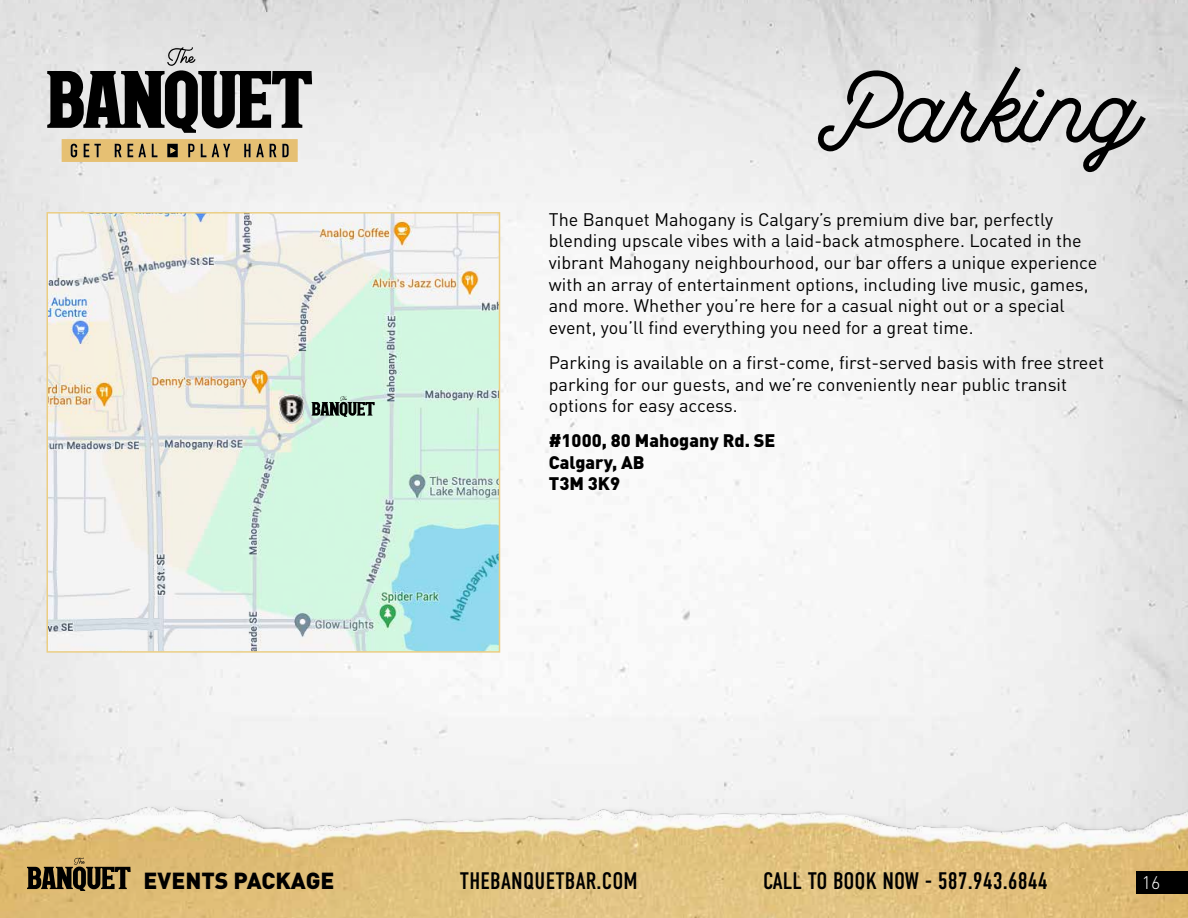
<style>
.page{position:relative;width:1188px;height:918px;background:#fff}
.page>*{position:absolute;margin:0;border:0;box-sizing:border-box;transform-origin:0 0}
.t1{font:106.8px "Madgue Script";color:#000}
.t2{font:23.85px "DIN Condensed";color:#000}
.t3{font:900 22.95px "DIN Pro";color:#000}
.t4{font:18px/21.6px "DIN Pro";color:#000}
.t5{font:900 18px/21.6px "DIN Pro";color:#000}
.t6{font:300 18px "DIN Pro";color:#fff}
</style>
<div class="page">
<svg style="left:47px;top:47px;width:265px;height:86px;background:#7e7e7e"></svg>
<svg style="left:62px;top:139px;width:236px;height:23px;background:#c2a365"></svg>
<img style="left:0;top:803px;width:1188px;height:115px">
<svg style="left:27px;top:858px;width:104px;height:33px;background:#78653e"></svg>
<div style="left:1137px;top:871px;width:51px;height:23px;background:#000"></div>
<img style="left:49px;top:215px;width:448px;height:435px">
<div style="left:46px;top:212px;width:454px;height:441px;border:2px solid #ebce83"></div>
<img style="left:279px;top:395px;width:26px;height:29px">
<svg style="left:312px;top:396px;width:63px;height:21px"></svg>
<h1 class="t1" style="left:829px;top:46px;width:313px">Parking</h1>
<p class="t4" style="left:549px;top:208px;width:550px">The Banquet Mahogany is Calgary’s premium dive bar, perfectly blending upscale vibes with a laid-back atmosphere. Located in the vibrant Mahogany neighbourhood, our bar offers a unique experience with an array of entertainment options, including live music, games, and more. Whether you’re here for a casual night out or a special event, you’ll find everything you need for a great time.</p>
<p class="t4" style="left:549px;top:351px;width:557px">Parking is available on a first-come, first-served basis with free street parking for our guests, and we’re conveniently near public transit options for easy access.</p>
<p class="t5" style="left:549px;top:429px;width:228px">#1000, 80 Mahogany Rd. SE<br>Calgary, AB<br>T3M 3K9</p>
<h2 class="t2" style="left:460px;top:868px;width:179px">THEBANQUETBAR.COM</h2>
<p class="t3" style="left:144px;top:865px;width:192px">EVENTS PACKAGE</p>
<h2 class="t2" style="left:763px;top:868px;width:286px">CALL TO BOOK NOW - 587.943.6844</h2>
<p class="t6" style="left:1142px;top:870px;width:20px">16</p>
</div>
